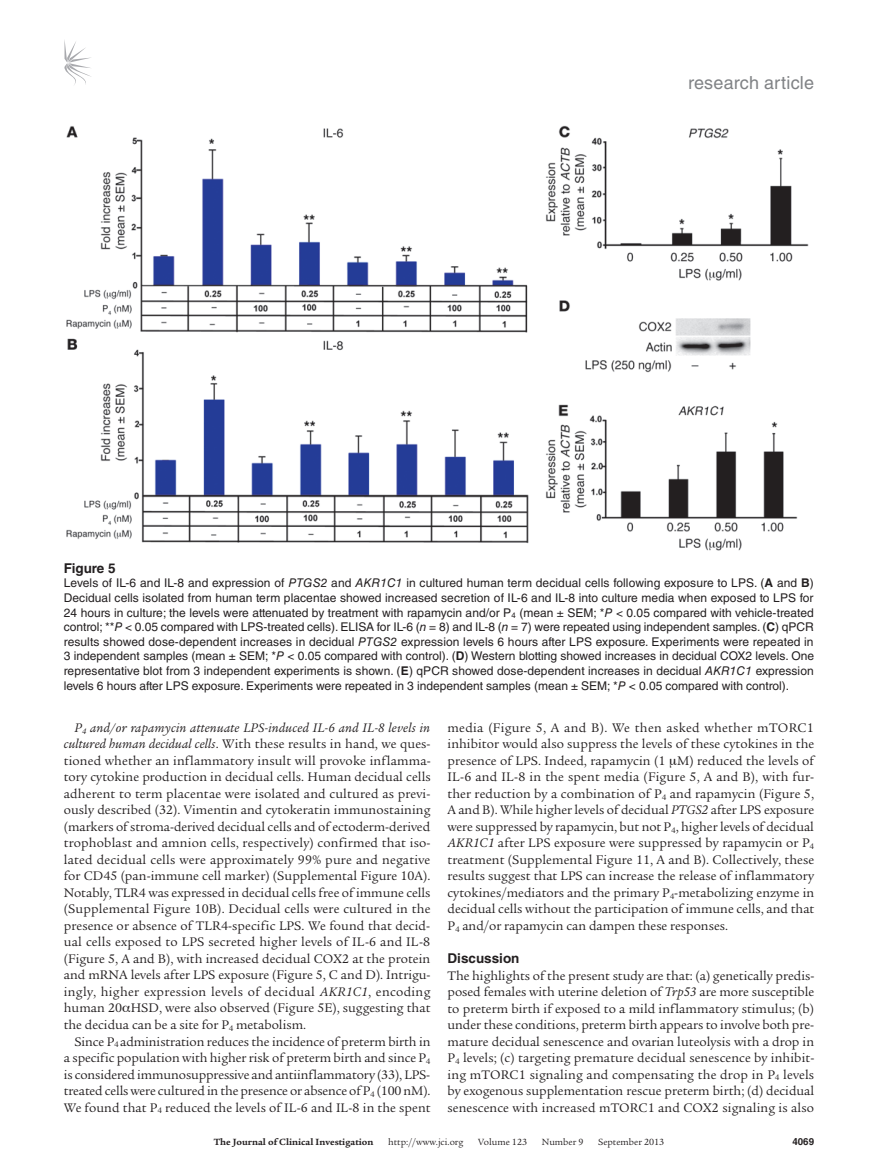
<style>
.page{position:relative;width:878px;height:1175px;background:#fff}
.page>*{position:absolute;margin:0;border:0;box-sizing:border-box;transform-origin:0 0}
.t1{font:18px "Helvetica LT Std";letter-spacing:.01em;color:#808285}
.t2{font:13.5px/16.5px "Legacy Serif Std";color:#231f20;text-align:justify}
.t3{font:700 13.5px "Helvetica LT Std";color:#231f20}
.t4{font:12px/14.7px "Helvetica LT Std";color:#231f20;text-align:justify}
.t5{font:9.75px "Legacy Serif Std";color:#231f20}
.t6{font:700 9.75px "Legacy Serif Std";color:#231f20}
.t7{font:700 9.75px "Helvetica LT Std";color:#231f20}
.s1{font-style:italic}
.s2{font-weight:700}
</style>
<div class="page">
<svg style="left:64px;top:40px;width:27px;height:45px"></svg>
<img style="left:66px;top:125px;width:743px;height:426px">
<h1 class="t1" style="left:688px;top:73px;width:127px">research article</h1>
<p class="t3" style="left:64px;top:559px;width:53px">Figure 5</p>
<p class="t4" style="left:64px;top:575px;width:751px">Levels of IL-6 and IL-8 and expression of <span class="s1">PTGS2</span> and <span class="s1">AKR1C1</span> in cultured human term decidual cells following exposure to LPS. (<span class="s2">A</span> and <span class="s2">B</span>)<br>Decidual cells isolated from human term placentae showed increased secretion of IL-6 and IL-8 into culture media when exposed to LPS for 24 hours in culture; the levels were attenuated by treatment with rapamycin and/or P<sub>4</sub> (mean ± SEM; *<span class="s1">P</span> &lt; 0.05 compared with vehicle-treated control; **<span class="s1">P</span> &lt; 0.05 compared with LPS-treated cells). ELISA for IL-6 (<span class="s1">n</span> = 8) and IL-8 (<span class="s1">n</span> = 7) were repeated using independent samples. (<span class="s2">C</span>) qPCR results showed dose-dependent increases in decidual <span class="s1">PTGS2</span> expression levels 6 hours after LPS exposure. Experiments were repeated in 3 independent samples (mean ± SEM; *<span class="s1">P</span> &lt; 0.05 compared with control). (<span class="s2">D</span>) Western blotting showed increases in decidual COX2 levels. One representative blot from 3 independent experiments is shown. (<span class="s2">E</span>) qPCR showed dose-dependent increases in decidual <span class="s1">AKR1C1</span> expression levels 6 hours after LPS exposure. Experiments were repeated in 3 independent samples (mean ± SEM; *<span class="s1">P</span> &lt; 0.05 compared with control).</p>
<p class="t2" style="left:64px;top:719px;width:368px;text-indent:11px"><span class="s1">P</span><sub>4</sub> <span class="s1">and/or rapamycin attenuate LPS-induced IL-6 and IL-8 levels in cultured human decidual cells</span>. With these results in hand, we ques&shy;tioned whether an inflammatory insult will provoke inflamma&shy;tory cytokine production in decidual cells. Human decidual cells adherent to term placentae were isolated and cultured as previ&shy;ously described (32). Vimentin and cytokeratin immunostaining (markers of stroma-derived decidual cells and of ectoderm-derived trophoblast and amnion cells, respectively) confirmed that iso&shy;lated decidual cells were approximately 99% pure and negative for CD45 (pan-immune cell marker) (Supplemental Figure 10A).<br>Notably, TLR4 was expressed in decidual cells free of immune cells (Supplemental Figure 10B). Decidual cells were cultured in the presence or absence of TLR4-specific LPS. We found that decid&shy;ual cells exposed to LPS secreted higher levels of IL-6 and IL-8 (Figure 5, A and B), with increased decidual COX2 at the protein and mRNA levels after LPS exposure (Figure 5, C and D). Intrigu&shy;ingly, higher expression levels of decidual <span class="s1">AKR1C1</span>, encoding human 20 HSD, were also observed (Figure 5E), suggesting that the decidua can be a site for P<sub>4</sub> metabolism.</p>
<p class="t2" style="left:64px;top:1033px;width:368px;text-indent:11px">Since P<sub>4</sub> administration reduces the incidence of preterm birth in a specific population with higher risk of preterm birth and since P<sub>4 </sub>is considered immunosuppressive and antiinflammatory (33), LPS&shy;treated cells were cultured in the presence or absence of P<sub>4</sub> (100 nM).<br>We found that P<sub>4</sub> reduced the levels of IL-6 and IL-8 in the spent</p>
<p class="t2" style="left:447px;top:719px;width:368px">media (Figure 5, A and B). We then asked whether mTORC1 inhibitor would also suppress the levels of these cytokines in the presence of LPS. Indeed, rapamycin (1 M) reduced the levels of IL-6 and IL-8 in the spent media (Figure 5, A and B), with fur&shy;ther reduction by a combination of P<sub>4</sub> and rapamycin (Figure 5, A and B). While higher levels of decidual <span class="s1">PTGS2</span> after LPS exposure were suppressed by rapamycin, but not P<sub>4</sub>, higher levels of decidual <span class="s1">AKR1C1</span> after LPS exposure were suppressed by rapamycin or P<sub>4 </sub>treatment (Supplemental Figure 11, A and B). Collectively, these results suggest that LPS can increase the release of inflammatory cytokines/mediators and the primary P<sub>4</sub>-metabolizing enzyme in decidual cells without the participation of immune cells, and that P<sub>4</sub> and/or rapamycin can dampen these responses.</p>
<p class="t3" style="left:447px;top:950px;width:74px">Discussion</p>
<p class="t2" style="left:447px;top:967px;width:368px">The highlights of the present study are that: (a) genetically predis&shy;posed females with uterine deletion of <span class="s1">Trp53</span> are more susceptible to preterm birth if exposed to a mild inflammatory stimulus; (b) under these conditions, preterm birth appears to involve both pre&shy;mature decidual senescence and ovarian luteolysis with a drop in P<sub>4</sub> levels; (c) targeting premature decidual senescence by inhibit&shy;ing mTORC1 signaling and compensating the drop in P<sub>4</sub> levels by exogenous supplementation rescue preterm birth; (d) decidual senescence with increased mTORC1 and COX2 signaling is also</p>
<p class="t6" style="left:214px;top:1135px;width:161px">The Journal of Clinical Investigation</p>
<p class="t5" style="left:388px;top:1136px;width:77px">http://www.jci.org</p>
<p class="t5" style="left:478px;top:1136px;width:50px">Volume 123</p>
<p class="t5" style="left:542px;top:1136px;width:43px">Number 9</p>
<p class="t5" style="left:598px;top:1136px;width:68px">September 2013</p>
<p class="t7" style="left:792px;top:1135px;width:23px">4069</p>
</div>
